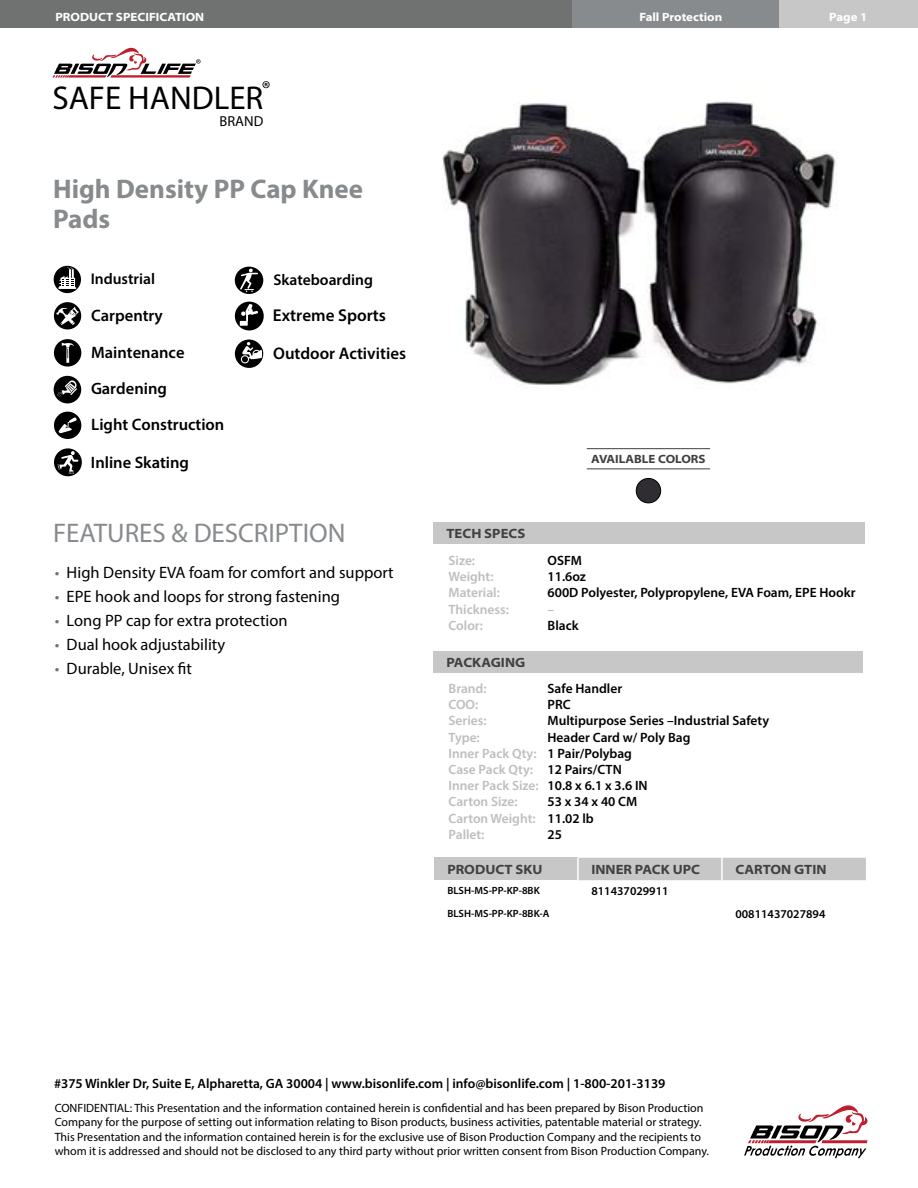
<style>
.page{position:relative;width:918px;height:1188px;background:#fff}
.page>*{position:absolute;margin:0;border:0;box-sizing:border-box;transform-origin:0 0}
.t1{font:33px "Myriad Pro";color:#000}
.t2{font:700 27px/30px "Myriad Pro";color:#888b8d}
.t3{font:27px "Myriad Pro";color:#888b8d}
.t4{font:600 17.1px "Myriad Pro";color:#000}
.t5{font:600 16.8px "Myriad Pro";color:#000}
.t6{font:16.5px "Myriad Pro";color:#000}
.t7{font:600 16.5px "Myriad Pro";color:#000}
.t8{font:600 15.6px "Myriad Pro";color:#000}
.t9{font:14.55px "Myriad Pro";color:#000}
.t10{font:600 13.5px/16.2px "Myriad Pro";color:#000}
.t11{font:600 13.5px/16.2px "Myriad Pro";color:#bcbec0}
.t12{font:700 semi-expanded 13.5px "Myriad Pro";color:#414042}
.t13{font:12px/14.4px "Myriad Pro";color:#000}
.t14{font:700 semi-expanded 12px "Myriad Pro";color:#fff}
.t15{font:600 12px "Myriad Pro";color:#000}
.t16{font:700 semi-expanded 12px "Myriad Pro";color:#414042}
.t17{font:600 10.5px "Myriad Pro";color:#000}
.s1{color:#707272}
.s2{color:#bcbec0}
.s3{color:#000}
</style>
<div class="page">
<svg style="left:262px;top:81px;width:8px;height:7px"></svg>
<svg style="left:52px;top:48px;width:149px;height:30px"></svg>
<div style="left:764px;top:0;width:154px;height:28px;background:#c8c7c7"></div>
<div style="left:502px;top:0;width:277px;height:28px;background:#888b8d"></div>
<div style="left:0;top:0;width:572px;height:28px;background:#707272"></div>
<svg style="left:744px;top:1105px;width:124px;height:53px"></svg>
<hr style="left:587px;top:448px;width:123px;height:1px;background:#414042">
<hr style="left:587px;top:468px;width:123px;height:1px;background:#414042">
<div style="left:433px;top:522px;width:432px;height:22px;background:#c8c7c7"></div>
<div style="left:433px;top:651px;width:430px;height:22px;background:#c8c7c7"></div>
<div style="left:434px;top:858px;width:144px;height:22px;background:#c8c7c7"></div>
<div style="left:579px;top:858px;width:287px;height:22px;background:#c8c7c7"></div>
<hr style="left:577px;top:858px;width:2px;height:22px;background:#fff">
<hr style="left:721px;top:858px;width:2px;height:22px;background:#fff">
<img style="left:442px;top:101px;width:394px;height:285px">
<div style="left:636px;top:478px;width:25px;height:25px;background:#302d32;border-radius:50%"></div>
<div style="left:636px;top:478px;width:25px;height:25px;border:1px solid #000;border-radius:50%"></div>
<div style="left:54px;top:266px;width:27px;height:27px;background:#000;border-radius:50%"></div>
<svg style="left:58px;top:267px;width:18px;height:22px"></svg>
<div style="left:54px;top:302px;width:27px;height:27px;background:#000;border-radius:50%"></div>
<svg style="left:56px;top:307px;width:23px;height:18px"></svg>
<div style="left:54px;top:376px;width:27px;height:27px;background:#000;border-radius:50%"></div>
<svg style="left:57px;top:380px;width:20px;height:17px"></svg>
<div style="left:54px;top:339px;width:27px;height:28px;background:#000;border-radius:50%"></div>
<svg style="left:62px;top:343px;width:12px;height:20px"></svg>
<div style="left:54px;top:412px;width:27px;height:27px;background:#000;border-radius:50%"></div>
<svg style="left:59px;top:417px;width:18px;height:16px"></svg>
<svg style="left:54px;top:448px;width:28px;height:28px"></svg>
<svg style="left:57px;top:451px;width:21px;height:23px"></svg>
<div style="left:235px;top:267px;width:28px;height:27px;background:#000;border-radius:50%"></div>
<svg style="left:240px;top:269px;width:18px;height:23px"></svg>
<div style="left:235px;top:302px;width:29px;height:28px;background:#000;border-radius:50%"></div>
<svg style="left:240px;top:304px;width:18px;height:22px"></svg>
<div style="left:235px;top:340px;width:28px;height:28px;background:#000;border-radius:50%"></div>
<svg style="left:241px;top:342px;width:21px;height:21px"></svg>
<p class="t14" style="left:55px;top:10px;width:150px">PRODUCT SPECIFICATION</p>
<h1 class="t1" style="left:52px;top:77px;width:213px">SAFE HANDLER</h1>
<p class="t9" style="left:220px;top:112px;width:45px">BRAND</p>
<h2 class="t2" style="left:53px;top:173px;width:312px">High Density PP Cap Knee<br>Pads</h2>
<h3 class="t8" style="left:91px;top:269px;width:66px">Industrial</h3>
<h3 class="t7" style="left:91px;top:305px;width:73px">Carpentry</h3>
<h3 class="t7" style="left:91px;top:342px;width:95px">Maintenance</h3>
<h3 class="t7" style="left:91px;top:378px;width:77px">Gardening</h3>
<h3 class="t7" style="left:91px;top:414px;width:135px">Light Construction</h3>
<h3 class="t7" style="left:91px;top:452px;width:100px">Inline Skating</h3>
<h3 class="t8" style="left:273px;top:270px;width:101px">Skateboarding</h3>
<h3 class="t4" style="left:273px;top:305px;width:114px">Extreme Sports</h3>
<h3 class="t5" style="left:273px;top:343px;width:134px">Outdoor Activities</h3>
<h2 class="t3" style="left:53px;top:517px;width:294px">FEATURES &amp; DESCRIPTION</h2>
<h3 class="t6" style="left:55px;top:562px;width:340px"><span class="s1">•</span> High Density EVA foam for comfort and support</h3>
<h3 class="t6" style="left:55px;top:586px;width:287px"><span class="s1">•</span> EPE hook and loops for strong fastening</h3>
<h3 class="t6" style="left:55px;top:610px;width:234px"><span class="s1">•</span> Long PP cap for extra protection</h3>
<h3 class="t6" style="left:55px;top:634px;width:172px"><span class="s1">•</span> Dual hook adjustability</h3>
<h3 class="t6" style="left:55px;top:658px;width:138px"><span class="s1">•</span> Durable, Unisex fit</h3>
<p class="t14" style="left:639px;top:10px;width:84px">Fall Protection</p>
<p class="t14" style="left:829px;top:10px;width:40px">Page 1</p>
<p class="t12" style="left:446px;top:526px;width:80px">TECH SPECS</p>
<p class="t16" style="left:591px;top:452px;width:116px">AVAILABLE COLORS</p>
<p class="t11" style="left:449px;top:552px;width:28px">Size:</p>
<p class="t10" style="left:548px;top:552px;width:36px">OSFM</p>
<p class="t11" style="left:449px;top:568px;width:46px">Weight:</p>
<p class="t10" style="left:548px;top:568px;width:40px">11.6oz</p>
<p class="t11" style="left:449px;top:584px;width:53px">Material:</p>
<p class="t10" style="left:548px;top:584px;width:310px">600D Polyester, Polypropylene, EVA Foam, EPE Hookr</p>
<p class="t11" style="left:449px;top:601px;width:62px">Thickness:</p>
<p class="t11" style="left:548px;top:601px;width:8px">–</p>
<p class="t11" style="left:449px;top:617px;width:36px">Color:</p>
<p class="t10" style="left:548px;top:617px;width:33px">Black</p>
<p class="t12" style="left:446px;top:655px;width:80px">PACKAGING</p>
<p class="t11" style="left:449px;top:680px;width:40px">Brand:</p>
<p class="t10" style="left:548px;top:680px;width:76px">Safe Handler</p>
<p class="t11" style="left:449px;top:696px;width:31px">COO:</p>
<p class="t10" style="left:548px;top:696px;width:25px">PRC</p>
<p class="t11" style="left:449px;top:713px;width:40px">Series:</p>
<p class="t10" style="left:548px;top:713px;width:223px">Multipurpose Series –Industrial Safety</p>
<p class="t11" style="left:449px;top:729px;width:33px">Type:</p>
<p class="t10" style="left:449px;top:729px;width:243px;text-indent:99px">Header Card w/ Poly Bag<br><span class="s2">Inner Pack Qty:</span> 1 Pair/Polybag<br><span class="s2">Case Pack Qty:</span> 12 Pairs/CTN<br><span class="s2">Inner Pack Size:</span> 10.8 x 6.1 x 3.6 IN<br><span class="s2">Carton Size:</span></p>
<p class="t11" style="left:449px;top:794px;width:190px;text-indent:99px"><span class="s3">53 x 34 x 40 CM<br></span>Carton Weight: <span class="s3">11.02 lb<br></span>Pallet:</p>
<p class="t10" style="left:548px;top:826px;width:16px">25</p>
<p class="t12" style="left:447px;top:862px;width:97px">PRODUCT SKU</p>
<p class="t12" style="left:591px;top:862px;width:110px">INNER PACK UPC</p>
<p class="t12" style="left:735px;top:862px;width:93px">CARTON GTIN</p>
<p class="t17" style="left:447px;top:884px;width:94px">BLSH-MS-PP-KP-8BK</p>
<p class="t15" style="left:591px;top:884px;width:79px">811437029911</p>
<p class="t17" style="left:447px;top:906px;width:104px">BLSH-MS-PP-KP-8BK-A</p>
<p class="t15" style="left:735px;top:906px;width:92px">00811437027894</p>
<p class="t10" style="left:54px;top:1075px;width:613px">#375 Winkler Dr, Suite E, Alpharetta, GA 30004 | www.bisonlife.com | info@bisonlife.com | 1-800-201-3139</p>
<p class="t13" style="left:55px;top:1100px;width:656px">CONFIDENTIAL: This Presentation and the information contained herein is confidential and has been prepared by Bison Production Company for the purpose of setting out information relating to Bison products, business activities, patentable material or strategy.<br>This Presentation and the information contained herein is for the exclusive use of Bison Production Company and the recipients to whom it is addressed and should not be disclosed to any third party without prior written consent from Bison Production Company.</p>
</div>
